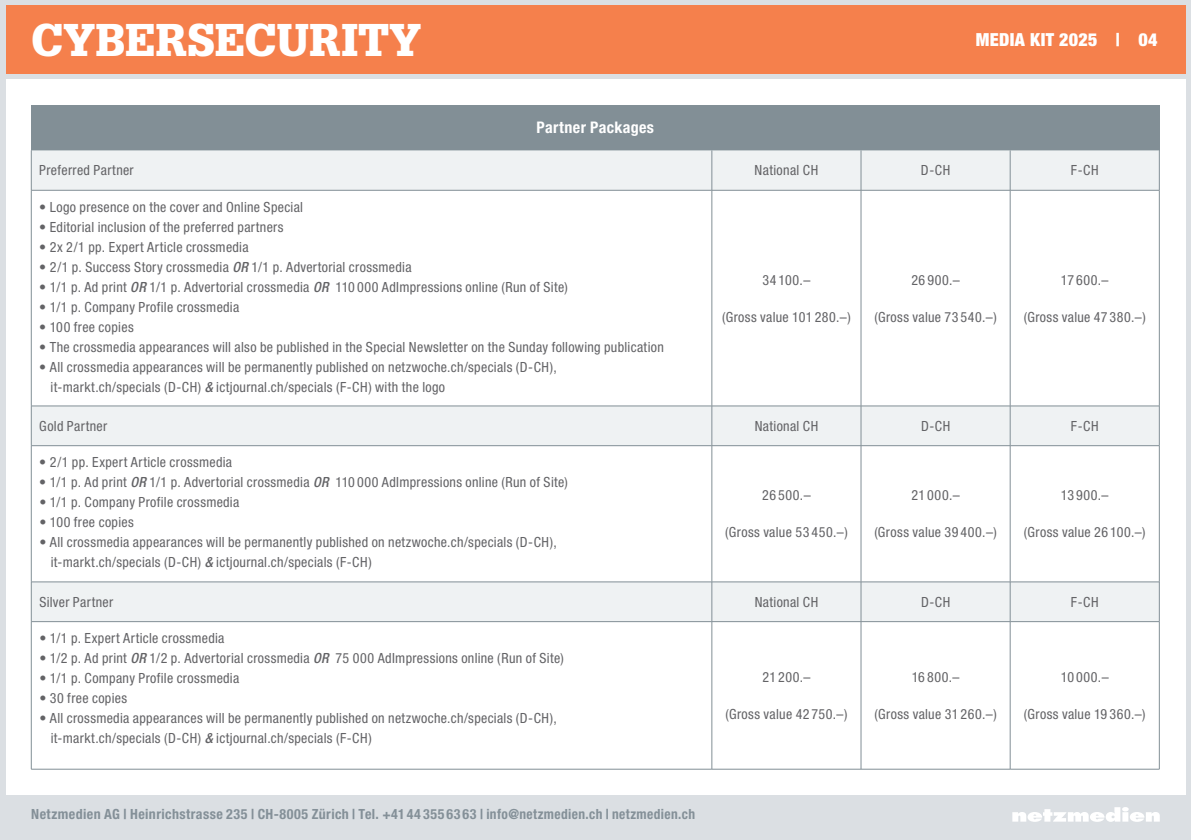
<style>
.page{position:relative;width:1191px;height:840px;background:#fff}
.page>*{position:absolute;margin:0;border:0;box-sizing:border-box;transform-origin:0 0}
.t1{font:900 44.8px "Glypha LT Std";color:#fff}
.t2{font:900 condensed 18px "Helvetica Neue LT Std";letter-spacing:.02em;color:#fff}
.t3{font:700 condensed 16px "Helvetica Neue LT Std";letter-spacing:.025em;color:#fff}
.t4{font:condensed 14px/20px "Helvetica Neue LT Std";letter-spacing:.025em;color:#636366}
.t5{font:700 condensed 14px "Helvetica Neue LT Std";letter-spacing:.03em;color:#849098}
.s1{font-weight:500;font-style:italic}
</style>
<div class="page">
<div style="left:0;top:0;width:1191px;height:839px;background:#dbdfe3"></div>
<div style="left:6px;top:6px;width:1179px;height:68px;background:#f5804c"></div>
<div style="left:6px;top:79px;width:1179px;height:715px;background:#fff"></div>
<svg style="left:1012px;top:807px;width:147px;height:14px"></svg>
<div style="left:31px;top:105px;width:1128px;height:45px;background:#828f96"></div>
<div style="left:32px;top:150px;width:1127px;height:40px;background:#eff2f3"></div>
<svg style="left:32px;top:406px;width:1127px;height:215px"></svg>
<hr style="left:712px;top:190px;width:149px;height:1px;background:#828f96">
<hr style="left:711px;top:190px;width:1px;height:215px;background:#828f96">
<hr style="left:861px;top:190px;width:149px;height:1px;background:#828f96">
<hr style="left:860px;top:190px;width:1px;height:215px;background:#828f96">
<hr style="left:1010px;top:190px;width:149px;height:1px;background:#828f96">
<hr style="left:1009px;top:190px;width:1px;height:215px;background:#828f96">
<hr style="left:1159px;top:190px;width:1px;height:215px;background:#828f96">
<hr style="left:712px;top:405px;width:149px;height:1px;background:#828f96">
<hr style="left:861px;top:405px;width:149px;height:1px;background:#828f96">
<hr style="left:1010px;top:405px;width:149px;height:1px;background:#828f96">
<hr style="left:712px;top:445px;width:149px;height:1px;background:#828f96">
<hr style="left:711px;top:445px;width:1px;height:136px;background:#828f96">
<hr style="left:861px;top:445px;width:149px;height:1px;background:#828f96">
<hr style="left:860px;top:445px;width:1px;height:136px;background:#828f96">
<hr style="left:1010px;top:445px;width:149px;height:1px;background:#828f96">
<hr style="left:1009px;top:445px;width:1px;height:136px;background:#828f96">
<hr style="left:1159px;top:445px;width:1px;height:136px;background:#828f96">
<hr style="left:712px;top:581px;width:149px;height:1px;background:#828f96">
<hr style="left:861px;top:581px;width:149px;height:1px;background:#828f96">
<hr style="left:1010px;top:581px;width:149px;height:1px;background:#828f96">
<hr style="left:712px;top:621px;width:149px;height:1px;background:#828f96">
<hr style="left:711px;top:621px;width:1px;height:147px;background:#828f96">
<hr style="left:861px;top:621px;width:149px;height:1px;background:#828f96">
<hr style="left:860px;top:621px;width:1px;height:147px;background:#828f96">
<hr style="left:1010px;top:621px;width:149px;height:1px;background:#828f96">
<hr style="left:1009px;top:621px;width:1px;height:147px;background:#828f96">
<hr style="left:1159px;top:621px;width:1px;height:147px;background:#828f96">
<hr style="left:712px;top:768px;width:149px;height:1px;background:#828f96">
<hr style="left:861px;top:768px;width:149px;height:1px;background:#828f96">
<hr style="left:1010px;top:768px;width:149px;height:1px;background:#828f96">
<hr style="left:31px;top:150px;width:1px;height:40px;background:#828f96">
<hr style="left:711px;top:150px;width:1px;height:40px;background:#828f96">
<hr style="left:860px;top:150px;width:1px;height:40px;background:#828f96">
<hr style="left:1009px;top:150px;width:1px;height:40px;background:#828f96">
<hr style="left:1159px;top:150px;width:1px;height:40px;background:#828f96">
<hr style="left:31px;top:190px;width:681px;height:1px;background:#828f96">
<hr style="left:31px;top:190px;width:1px;height:215px;background:#828f96">
<hr style="left:31px;top:405px;width:681px;height:1px;background:#828f96">
<hr style="left:31px;top:406px;width:1px;height:39px;background:#828f96">
<hr style="left:711px;top:406px;width:1px;height:39px;background:#828f96">
<hr style="left:860px;top:406px;width:1px;height:39px;background:#828f96">
<hr style="left:1009px;top:406px;width:1px;height:39px;background:#828f96">
<hr style="left:1159px;top:406px;width:1px;height:39px;background:#828f96">
<hr style="left:31px;top:445px;width:681px;height:1px;background:#828f96">
<hr style="left:31px;top:445px;width:1px;height:136px;background:#828f96">
<hr style="left:31px;top:581px;width:681px;height:1px;background:#828f96">
<hr style="left:31px;top:581px;width:1px;height:40px;background:#828f96">
<hr style="left:711px;top:581px;width:1px;height:40px;background:#828f96">
<hr style="left:860px;top:581px;width:1px;height:40px;background:#828f96">
<hr style="left:1009px;top:581px;width:1px;height:40px;background:#828f96">
<hr style="left:1159px;top:581px;width:1px;height:40px;background:#828f96">
<hr style="left:31px;top:621px;width:681px;height:1px;background:#828f96">
<hr style="left:31px;top:621px;width:1px;height:147px;background:#828f96">
<hr style="left:31px;top:768px;width:681px;height:1px;background:#828f96">
<h1 class="t1" style="left:31px;top:13px;width:392px">CYBERSECURITY</h1>
<p class="t2" style="left:975px;top:29px;width:183px">MEDIA KIT 2025 | 04</p>
<p class="t3" style="left:536px;top:118px;width:119px">Partner Packages</p>
<p class="t4" style="left:39px;top:160px;width:96px">Preferred Partner</p>
<p class="t4" style="left:754px;top:160px;width:65px">National CH</p>
<p class="t4" style="left:921px;top:160px;width:31px">D-CH</p>
<p class="t4" style="left:1071px;top:160px;width:29px">F-CH</p>
<p class="t4" style="left:39px;top:196px;width:265px">• Logo presence on the cover and Online Special</p>
<p class="t4" style="left:39px;top:216px;width:246px">• Editorial inclusion of the preferred partners</p>
<p class="t4" style="left:39px;top:236px;width:211px">• 2x 2/1 pp. Expert Article crossmedia</p>
<p class="t4" style="left:39px;top:256px;width:374px">• 2/1 p. Success Story crossmedia <span class="s1">OR</span> 1/1 p. Advertorial crossmedia</p>
<p class="t4" style="left:39px;top:276px;width:530px">• 1/1 p. Ad print <span class="s1">OR</span> 1/1 p. Advertorial crossmedia <span class="s1">OR</span> 110 000 AdImpressions online (Run of Site)</p>
<p class="t4" style="left:39px;top:296px;width:201px">• 1/1 p. Company Profile crossmedia</p>
<p class="t4" style="left:39px;top:316px;width:96px">• 100 free copies</p>
<p class="t4" style="left:39px;top:336px;width:626px">• The crossmedia appearances will also be published in the Special Newsletter on the Sunday following publication</p>
<p class="t4" style="left:51px;top:356px;width:507px;text-indent:-11px">• All crossmedia appearances will be permanently published on netzwoche.ch/specials (D-CH), it-markt.ch/specials (D-CH) <span class="s1">&amp;</span> ictjournal.ch/specials (F-CH) with the logo</p>
<p class="t4" style="left:762px;top:269px;width:49px">34100.–</p>
<p class="t4" style="left:722px;top:306px;width:130px">(Gross value 101 280.–)</p>
<p class="t4" style="left:911px;top:269px;width:50px">26900.–</p>
<p class="t4" style="left:874px;top:306px;width:124px">(Gross value 73 540.–)</p>
<p class="t4" style="left:1061px;top:269px;width:49px">17600.–</p>
<p class="t4" style="left:1023px;top:306px;width:124px">(Gross value 47 380.–)</p>
<p class="t4" style="left:39px;top:415px;width:69px">Gold Partner</p>
<p class="t4" style="left:754px;top:415px;width:65px">National CH</p>
<p class="t4" style="left:921px;top:415px;width:31px">D-CH</p>
<p class="t4" style="left:1071px;top:415px;width:29px">F-CH</p>
<p class="t4" style="left:39px;top:452px;width:194px">• 2/1 pp. Expert Article crossmedia</p>
<p class="t4" style="left:39px;top:472px;width:530px">• 1/1 p. Ad print <span class="s1">OR</span> 1/1 p. Advertorial crossmedia <span class="s1">OR</span> 110 000 AdImpressions online (Run of Site)</p>
<p class="t4" style="left:39px;top:492px;width:201px">• 1/1 p. Company Profile crossmedia</p>
<p class="t4" style="left:39px;top:512px;width:96px">• 100 free copies</p>
<p class="t4" style="left:51px;top:532px;width:507px;text-indent:-11px">• All crossmedia appearances will be permanently published on netzwoche.ch/specials (D-CH), it-markt.ch/specials (D-CH) <span class="s1">&amp;</span> ictjournal.ch/specials (F-CH)</p>
<p class="t4" style="left:762px;top:485px;width:50px">26500.–</p>
<p class="t4" style="left:725px;top:522px;width:124px">(Gross value 53 450.–)</p>
<p class="t4" style="left:911px;top:485px;width:50px">21000.–</p>
<p class="t4" style="left:874px;top:522px;width:124px">(Gross value 39 400.–)</p>
<p class="t4" style="left:1061px;top:485px;width:49px">13900.–</p>
<p class="t4" style="left:1024px;top:522px;width:123px">(Gross value 26 100.–)</p>
<p class="t4" style="left:39px;top:591px;width:75px">Silver Partner</p>
<p class="t4" style="left:754px;top:591px;width:65px">National CH</p>
<p class="t4" style="left:921px;top:591px;width:31px">D-CH</p>
<p class="t4" style="left:1071px;top:591px;width:29px">F-CH</p>
<p class="t4" style="left:39px;top:627px;width:187px">• 1/1 p. Expert Article crossmedia</p>
<p class="t4" style="left:39px;top:647px;width:526px">• 1/2 p. Ad print <span class="s1">OR</span> 1/2 p. Advertorial crossmedia <span class="s1">OR</span> 75 000 AdImpressions online (Run of Site)</p>
<p class="t4" style="left:39px;top:667px;width:201px">• 1/1 p. Company Profile crossmedia</p>
<p class="t4" style="left:39px;top:687px;width:89px">• 30 free copies</p>
<p class="t4" style="left:51px;top:707px;width:507px;text-indent:-11px">• All crossmedia appearances will be permanently published on netzwoche.ch/specials (D-CH), it-markt.ch/specials (D-CH) <span class="s1">&amp;</span> ictjournal.ch/specials (F-CH)</p>
<p class="t4" style="left:762px;top:666px;width:50px">21 200.–</p>
<p class="t4" style="left:725px;top:703px;width:123px">(Gross value 42 750.–)</p>
<p class="t4" style="left:911px;top:666px;width:49px">16800.–</p>
<p class="t4" style="left:874px;top:703px;width:124px">(Gross value 31 260.–)</p>
<p class="t4" style="left:1060px;top:666px;width:49px">10000.–</p>
<p class="t4" style="left:1024px;top:703px;width:123px">(Gross value 19 360.–)</p>
<p class="t5" style="left:31px;top:805px;width:665px">Netzmedien AG | Heinrichstrasse 235 | CH-8005 Zürich | Tel. +41 44 355 63 63 | info@netzmedien.ch | netzmedien.ch</p>
</div>
